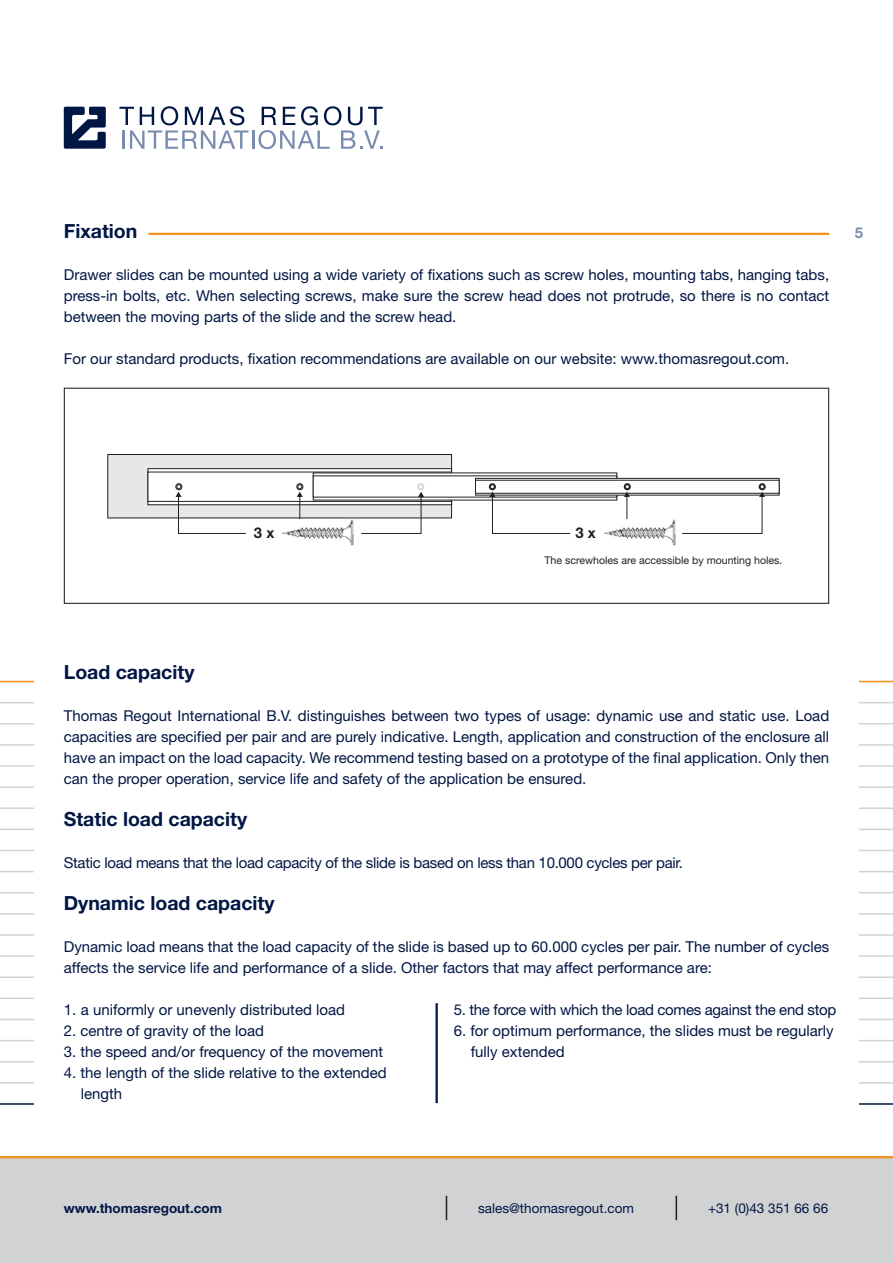
<style>
.page{position:relative;width:893px;height:1263px;background:#fff}
.page>*{position:absolute;margin:0;border:0;box-sizing:border-box;transform-origin:0 0}
.platte_tekts{font:700 19.5px "Helvetica Neue";color:#001643}
.platte_tekts-2{font:15px/21px "Helvetica Neue";color:#001643;text-align:justify}
.platte_tekts-3{font:15px "Helvetica Neue";letter-spacing:-.02em;color:#001643}
.t1{font:700 14.85px "Helvetica Neue";color:#231f20}
.t2{font:700 14.85px "Helvetica Neue";color:#798cb0}
.platte_tekts-4{font:13.5px "Helvetica Neue";color:#001643}
.platte_tekts-5{font:700 13.5px "Helvetica Neue";color:#001643}
.t3{font:10.65px "Helvetica Neue";color:#231f20}
</style>
<div class="page">
<svg style="left:64px;top:107px;width:42px;height:42px"></svg>
<svg style="left:119px;top:106px;width:264px;height:43px"></svg>
<div style="left:0;top:1157px;width:893px;height:106px;background:#d1d2d4"></div>
<hr style="left:0;top:1156px;width:893px;height:2px;background:#f4901d">
<hr style="left:148px;top:233px;width:681px;height:2px;background:#f4901d">
<hr style="left:435px;top:1003px;width:3px;height:100px;background:#001643">
<hr style="left:0;top:702px;width:34px;height:1px;background:#d1d2d4">
<hr style="left:0;top:723px;width:34px;height:1px;background:#d1d2d4">
<hr style="left:0;top:744px;width:34px;height:2px;background:#d1d2d4">
<hr style="left:0;top:765px;width:34px;height:2px;background:#d1d2d4">
<hr style="left:0;top:786px;width:34px;height:2px;background:#d1d2d4">
<hr style="left:0;top:807px;width:34px;height:2px;background:#d1d2d4">
<hr style="left:0;top:829px;width:34px;height:1px;background:#d1d2d4">
<hr style="left:0;top:850px;width:34px;height:1px;background:#d1d2d4">
<hr style="left:0;top:871px;width:34px;height:1px;background:#d1d2d4">
<hr style="left:0;top:892px;width:34px;height:1px;background:#d1d2d4">
<hr style="left:0;top:913px;width:34px;height:2px;background:#d1d2d4">
<hr style="left:0;top:934px;width:34px;height:2px;background:#d1d2d4">
<hr style="left:0;top:955px;width:34px;height:2px;background:#d1d2d4">
<hr style="left:0;top:976px;width:34px;height:2px;background:#d1d2d4">
<hr style="left:0;top:997px;width:34px;height:2px;background:#d1d2d4">
<hr style="left:0;top:1019px;width:34px;height:1px;background:#d1d2d4">
<hr style="left:0;top:1040px;width:34px;height:1px;background:#d1d2d4">
<hr style="left:0;top:1061px;width:34px;height:1px;background:#d1d2d4">
<hr style="left:0;top:1082px;width:34px;height:1px;background:#d1d2d4">
<hr style="left:0;top:681px;width:34px;height:1px;background:#f4901d">
<hr style="left:0;top:1103px;width:34px;height:2px;background:#001643">
<hr style="left:859px;top:702px;width:34px;height:1px;background:#d1d2d4">
<hr style="left:859px;top:723px;width:34px;height:1px;background:#d1d2d4">
<hr style="left:859px;top:744px;width:34px;height:2px;background:#d1d2d4">
<hr style="left:859px;top:765px;width:34px;height:2px;background:#d1d2d4">
<hr style="left:859px;top:786px;width:34px;height:2px;background:#d1d2d4">
<hr style="left:859px;top:807px;width:34px;height:2px;background:#d1d2d4">
<hr style="left:859px;top:829px;width:34px;height:1px;background:#d1d2d4">
<hr style="left:859px;top:850px;width:34px;height:1px;background:#d1d2d4">
<hr style="left:859px;top:871px;width:34px;height:1px;background:#d1d2d4">
<hr style="left:859px;top:892px;width:34px;height:1px;background:#d1d2d4">
<hr style="left:859px;top:913px;width:34px;height:2px;background:#d1d2d4">
<hr style="left:859px;top:934px;width:34px;height:2px;background:#d1d2d4">
<hr style="left:859px;top:955px;width:34px;height:2px;background:#d1d2d4">
<hr style="left:859px;top:976px;width:34px;height:2px;background:#d1d2d4">
<hr style="left:859px;top:997px;width:34px;height:2px;background:#d1d2d4">
<hr style="left:859px;top:1019px;width:34px;height:1px;background:#d1d2d4">
<hr style="left:859px;top:1040px;width:34px;height:1px;background:#d1d2d4">
<hr style="left:859px;top:1061px;width:34px;height:1px;background:#d1d2d4">
<hr style="left:859px;top:1082px;width:34px;height:1px;background:#d1d2d4">
<hr style="left:859px;top:681px;width:34px;height:1px;background:#f4901d">
<hr style="left:859px;top:1103px;width:34px;height:2px;background:#001643">
<div style="left:107px;top:454px;width:345px;height:64px;background:#e6e7e9;border:1px solid #231f20"></div>
<div style="left:148px;top:468px;width:304px;height:37px;background:linear-gradient(to right,#fff,#fff);border:1px solid #231f20"></div>
<svg style="left:313px;top:473px;width:304px;height:27px"></svg>
<svg style="left:313px;top:476px;width:304px;height:21px"></svg>
<svg style="left:475px;top:478px;width:304px;height:2px"></svg>
<svg style="left:148px;top:472px;width:304px;height:62px"></svg>
<svg style="left:475px;top:480px;width:305px;height:54px"></svg>
<img style="left:283px;top:520px;width:71px;height:25px">
<img style="left:604px;top:520px;width:71px;height:25px">
<div style="left:64px;top:388px;width:765px;height:216px;border:1px solid #231f20"></div>
<svg style="left:676px;top:1196px;width:1px;height:24px"></svg>
<svg style="left:446px;top:1196px;width:1px;height:24px"></svg>
<p class="platte_tekts" style="left:64px;top:219px;width:75px">Fixation</p>
<p class="platte_tekts-2" style="left:64px;top:264px;width:767px">Drawer slides can be mounted using a wide variety of fixations such as screw holes, mounting tabs, hanging tabs, press-in bolts, etc. When selecting screws, make sure the screw head does not protrude, so there is no contact between the moving parts of the slide and the screw head.</p>
<p class="platte_tekts-2" style="left:64px;top:348px;width:727px">For our standard products, fixation recommendations are available on our website: www.thomasregout.com.</p>
<p class="t2" style="left:855px;top:224px;width:10px">5</p>
<p class="t1" style="left:254px;top:523px;width:22px">3 x</p>
<p class="t1" style="left:575px;top:523px;width:22px">3 x</p>
<p class="t3" style="left:544px;top:554px;width:240px">The screwholes are accessible by mounting holes.</p>
<p class="platte_tekts" style="left:64px;top:660px;width:132px">Load capacity</p>
<p class="platte_tekts-2" style="left:64px;top:705px;width:767px">Thomas Regout International B.V. distinguishes between two types of usage: dynamic use and static use. Load capacities are specified per pair and are purely indicative. Length, application and construction of the enclosure all have an impact on the load capacity. We recommend testing based on a prototype of the final application. Only then can the proper operation, service life and safety of the application be ensured.</p>
<p class="platte_tekts" style="left:64px;top:807px;width:185px">Static load capacity</p>
<p class="platte_tekts-3" style="left:64px;top:854px;width:621px">Static load means that the load capacity of the slide is based on less than 10.000 cycles per pair.</p>
<p class="platte_tekts" style="left:64px;top:891px;width:212px">Dynamic load capacity</p>
<p class="platte_tekts-2" style="left:64px;top:936px;width:767px">Dynamic load means that the load capacity of the slide is based up to 60.000 cycles per pair. The number of cycles affects the service life and performance of a slide. Other factors that may affect performance are:</p>
<p class="platte_tekts-2" style="left:64px;top:999px;width:283px">1. a uniformly or unevenly distributed load</p>
<p class="platte_tekts-2" style="left:64px;top:1020px;width:202px">2. centre of gravity of the load</p>
<p class="platte_tekts-2" style="left:64px;top:1041px;width:321px">3. the speed and/or frequency of the movement</p>
<p class="platte_tekts-2" style="left:81px;top:1062px;width:307px;text-indent:-17px">4. the length of the slide relative to the extended length</p>
<p class="platte_tekts-3" style="left:454px;top:1001px;width:384px">5. the force with which the load comes against the end stop</p>
<p class="platte_tekts-2" style="left:454px;top:1020px;width:381px">6. for optimum performance, the slides must be regularly</p>
<p class="platte_tekts-2" style="left:471px;top:1041px;width:95px">fully extended</p>
<p class="platte_tekts-5" style="left:64px;top:1199px;width:160px">www.thomasregout.com</p>
<p class="platte_tekts-4" style="left:478px;top:1200px;width:157px">sales@thomasregout.com</p>
<p class="platte_tekts-4" style="left:708px;top:1200px;width:122px">+31 (0)43 351 66 66</p>
</div>
